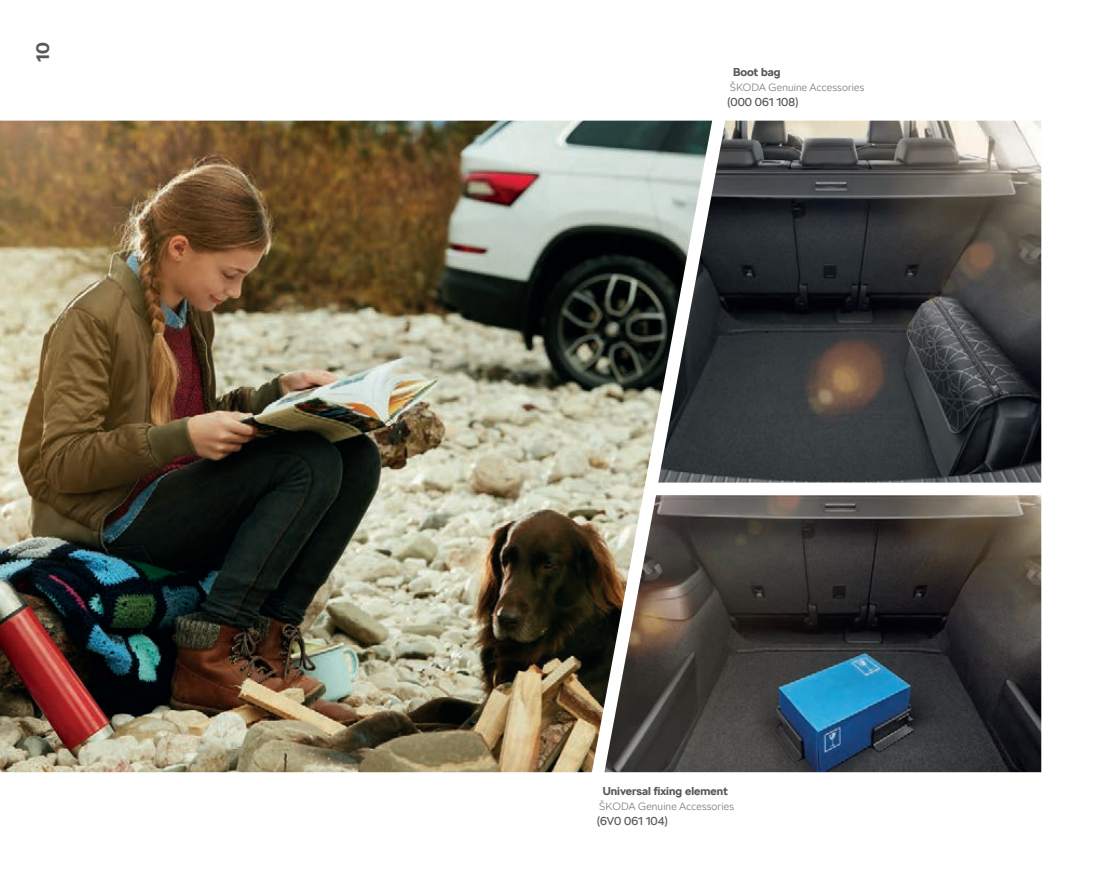
<style>
.page{position:relative;width:1105px;height:893px;background:#fff}
.page>*{position:absolute;margin:0;border:0;box-sizing:border-box;transform-origin:0 0}
.t1{font:700 18px "SKODA Next";color:#57585a}
.Popisky_bold_8{font:700 11.4px "SKODA Next";color:#57585a}
._7_6_10_reg{font:11.4px "SKODA Next";color:#57585a}
.t2{font:300 10.5px "SKODA Next";letter-spacing:.015em;color:#808285}
</style>
<div class="page">
<img style="left:0;top:121px;width:712px;height:651px">
<img style="left:658px;top:121px;width:383px;height:361px">
<img style="left:604px;top:495px;width:437px;height:277px">
<h1 class="t1" style="left:32px;top:62px;width:21px;rotate:-90deg">10</h1>
<p class="Popisky_bold_8" style="left:733px;top:65px;width:49px">Boot bag</p>
<p class="t2" style="left:730px;top:81px;width:136px">ŠKODA Genuine Accessories</p>
<p class="_7_6_10_reg" style="left:727px;top:95px;width:73px">(000 061 108)</p>
<p class="Popisky_bold_8" style="left:603px;top:784px;width:127px">Universal fixing element</p>
<p class="t2" style="left:599px;top:800px;width:136px">ŠKODA Genuine Accessories</p>
<p class="_7_6_10_reg" style="left:597px;top:814px;width:73px">(6V0 061 104)</p>
</div>
